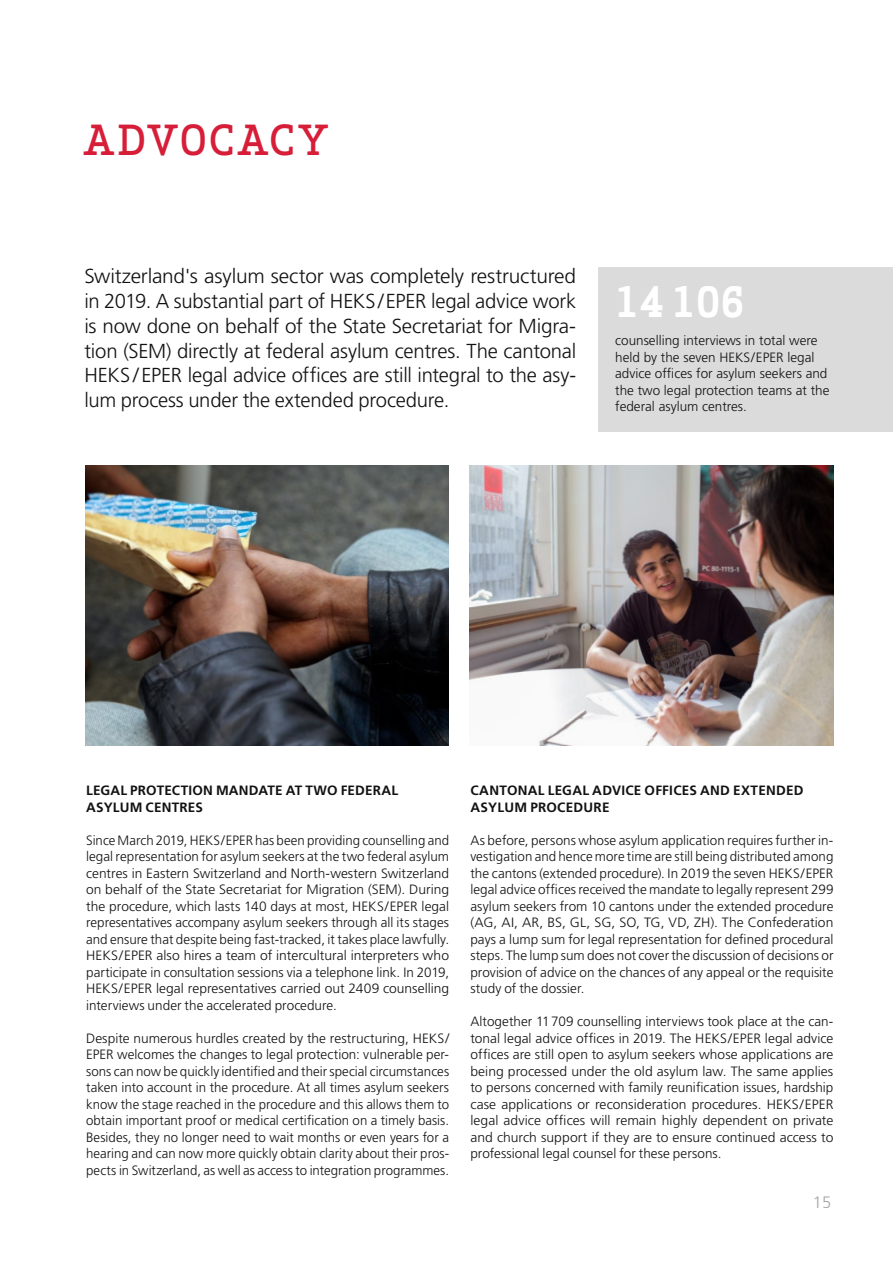
<style>
.page{position:relative;width:893px;height:1263px;background:#fff}
.page>*{position:absolute;margin:0;border:0;box-sizing:border-box;transform-origin:0 0}
.t1{font:500 40.5px "Apex Serif";letter-spacing:.05em;color:#d71e39}
.t2{font:700 40.5px "Apex Serif";color:#fff}
.t3{font:300 20.25px/24.8px "Frutiger LT";letter-spacing:-.01em;color:#121212;text-align:justify}
.t4{font:300 16.5px "Frutiger LT";color:#a5a5a8}
.t5{font:300 13.5px/16.5px "Frutiger LT";color:#121212;text-align:justify}
.t6{font:700 13.5px "Frutiger LT";color:#121212}
</style>
<div class="page">
<img style="left:85px;top:465px;width:364px;height:281px">
<img style="left:470px;top:465px;width:363px;height:281px">
<div style="left:598px;top:267px;width:295px;height:165px;background:#dbdbdc"></div>
<h1 class="t1" style="left:84px;top:114px;width:246px">ADVOCACY</h1>
<p class="t3" style="left:84px;top:264px;width:493px">Switzerland's asylum sector was completely restructured in 2019. A substantial part of HEKS/EPER legal advice work is now done on behalf of the State Secretariat for Migra&shy;tion (SEM) directly at federal asylum centres. The cantonal HEKS / EPER legal advice offices are still integral to the asy&shy;lum process under the extended procedure.</p>
<h1 class="t2" style="left:615px;top:276px;width:131px">14 106</h1>
<p class="t5" style="left:615px;top:332px;width:216px;text-align:left">counselling interviews in total were held by the seven HEKS/EPER legal advice offices for asylum seekers and the two legal protection teams at the federal asylum centres.</p>
<p class="t6" style="left:86px;top:782px;width:17px">LEGAL</p>
<p class="t6" style="left:130px;top:782px;width:10px">PROTECTION</p>
<p class="t6" style="left:216px;top:782px;width:11px">MANDATE</p>
<p class="t6" style="left:286px;top:782px;width:32px">AT TWO</p>
<p class="t6" style="left:341px;top:782px;width:10px">FEDERAL</p>
<p class="t6" style="left:86px;top:799px;width:11px">ASYLUM</p>
<p class="t6" style="left:145px;top:799px;width:10px">CENTRES</p>
<p class="t5" style="left:86px;top:832px;width:365px">Since March 2019, HEKS/EPER has been providing counselling and legal representation for asylum seekers at the two federal asylum centres in Eastern Switzerland and North-western Switzerland on behalf of the State Secretariat for Migration (SEM). During the procedure, which lasts 140 days at most, HEKS/EPER legal representatives accompany asylum seekers through all its stages and ensure that despite being fast-tracked, it takes place lawfully.<br>HEKS/EPER also hires a team of intercultural interpreters who participate in consultation sessions via a telephone link. In 2019, HEKS/EPER legal representatives carried out 2409 counselling interviews under the accelerated procedure.</p>
<p class="t5" style="left:86px;top:1030px;width:365px">Despite numerous hurdles created by the restructuring, HEKS/ EPER welcomes the changes to legal protection: vulnerable per&shy;sons can now be quickly identified and their special circumstances taken into account in the procedure. At all times asylum seekers know the stage reached in the procedure and this allows them to obtain important proof or medical certification on a timely basis.<br>Besides, they no longer need to wait months or even years for a hearing and can now more quickly obtain clarity about their pros&shy;pects in Switzerland, as well as access to integration programmes.</p>
<p class="t6" style="left:470px;top:782px;width:20px">CANTONAL</p>
<p class="t6" style="left:548px;top:782px;width:10px">LEGAL</p>
<p class="t6" style="left:592px;top:782px;width:10px">ADVICE</p>
<p class="t6" style="left:645px;top:782px;width:9px">OFFICES</p>
<p class="t6" style="left:700px;top:782px;width:11px">AND</p>
<p class="t6" style="left:733px;top:782px;width:28px">EXTENDED</p>
<p class="t6" style="left:470px;top:799px;width:11px">ASYLUM</p>
<p class="t6" style="left:530px;top:799px;width:10px">PROCEDURE</p>
<p class="t5" style="left:470px;top:832px;width:365px">As before, persons whose asylum application requires further in&shy;vestigation and hence more time are still being distributed among the cantons (extended procedure). In 2019 the seven HEKS/EPER legal advice offices received the mandate to legally represent 299 asylum seekers from 10 cantons under the extended procedure (AG, AI, AR, BS, GL, SG, SO, TG, VD, ZH). The Confederation pays a lump sum for legal representation for defined procedural steps. The lump sum does not cover the discussion of decisions or provision of advice on the chances of any appeal or the requisite study of the dossier.</p>
<p class="t5" style="left:470px;top:1013px;width:365px">Altogether 11709 counselling interviews took place at the can&shy;tonal legal advice offices in 2019. The HEKS/EPER legal advice offices are still open to asylum seekers whose applications are being processed under the old asylum law. The same applies to persons concerned with family reunification issues, hardship case applications or reconsideration procedures. HEKS/EPER legal advice offices will remain highly dependent on private and church support if they are to ensure continued access to professional legal counsel for these persons.</p>
<p class="t4" style="left:813px;top:1192px;width:20px">15</p>
</div>
